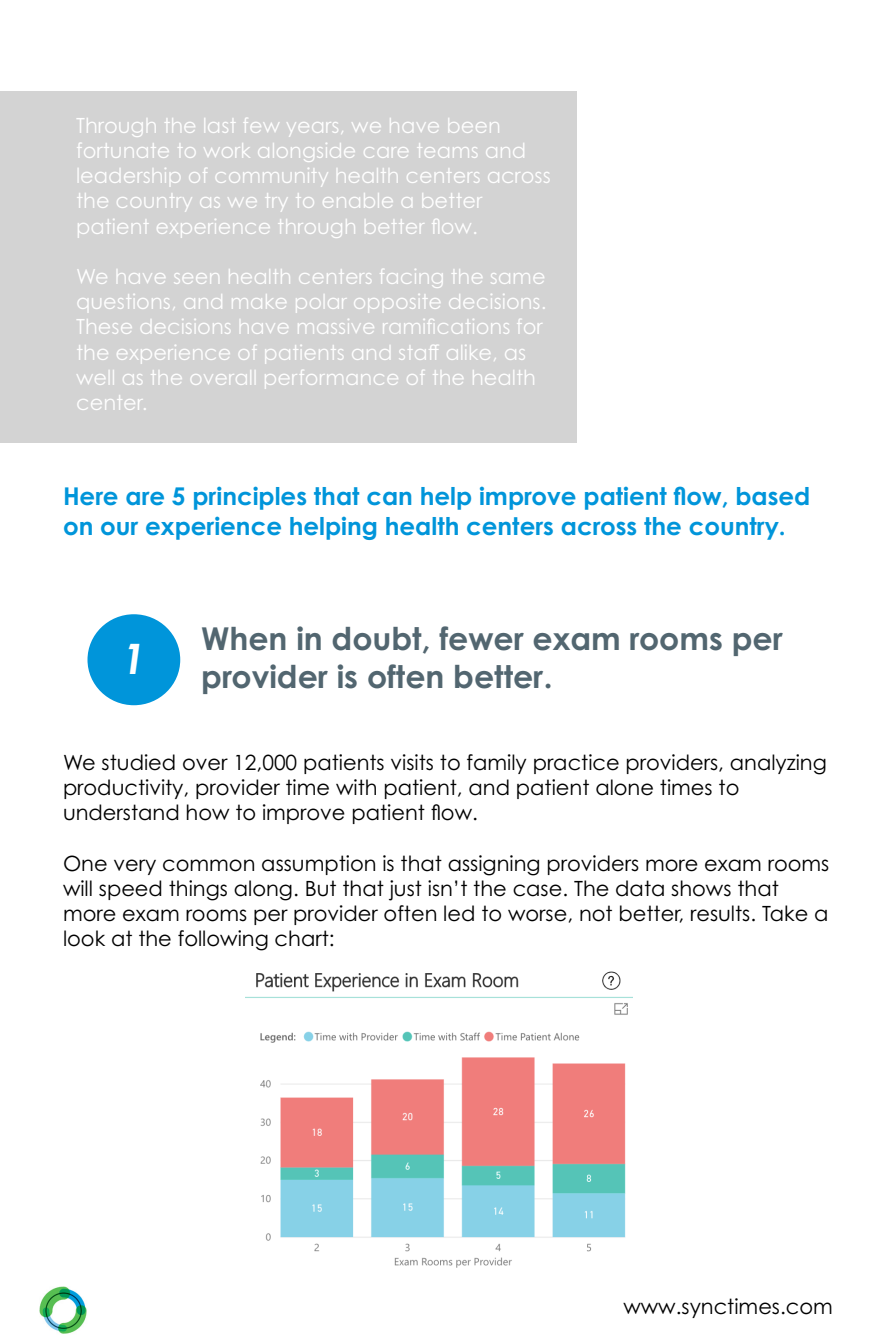
<style>
.page{position:relative;width:896px;height:1344px;background:#fff}
.page>*{position:absolute;margin:0;border:0;box-sizing:border-box;transform-origin:0 0}
.t1{font:italic 700 42px "Century Gothic Pro";color:#fff}
.t2{font:700 31.5px/37.8px "Century Gothic Pro";color:#526670}
.t3{font:700 24.5px/29.4px "Century Gothic Pro";color:#0095da}
.t4{font:21px/25.2px "Century Gothic Pro";color:#000}
.t5{font:21px/25.2px "Century Gothic Pro";color:#fff}
</style>
<div class="page">
<div style="left:0;top:91px;width:577px;height:352px;background:#d3d3d3"></div>
<div style="left:88px;top:614px;width:92px;height:91px;background:#0095da;border-radius:50%"></div>
<img style="left:246px;top:971px;width:387px;height:297px">
<img style="left:39px;top:1286px;width:48px;height:48px">
<p class="t5" style="left:76px;top:112px;width:452px">Through the last few years, we have been fortunate to work alongside care teams and</p>
<p class="t5" style="left:76px;top:163px;width:476px">leadership of community health centers across the country as we try to enable a better</p>
<p class="t5" style="left:76px;top:213px;width:403px">patient experience through better flow.</p>
<p class="t5" style="left:76px;top:263px;width:472px">We have seen health centers facing the same questions, and make polar opposite decisions.<br>These decisions have massive ramifications for the experience of patients and staff alike, as well as the overall performance of the health center.</p>
<p class="t3" style="left:63px;top:481px;width:749px">Here are 5 principles that can help improve patient flow, based on our experience helping health centers across the country.</p>
<p class="t1" style="left:122px;top:632px;width:25px">1</p>
<p class="t2" style="left:201px;top:619px;width:583px">When in doubt, fewer exam rooms per provider is often better.</p>
<p class="t4" style="left:63px;top:749px;width:765px">We studied over 12,000 patients visits to family practice providers, analyzing productivity, provider time with patient, and patient alone times to</p>
<p class="t4" style="left:63px;top:800px;width:416px">understand how to improve patient flow.</p>
<p class="t4" style="left:63px;top:850px;width:768px">One very common assumption is that assigning providers more exam rooms will speed things along. But that just isn’t the case. The data shows that more exam rooms per provider often led to worse, not better, results. Take a look at the following chart:</p>
<p class="t4" style="left:623px;top:1294px;width:211px">www.synctimes.com</p>
</div>
